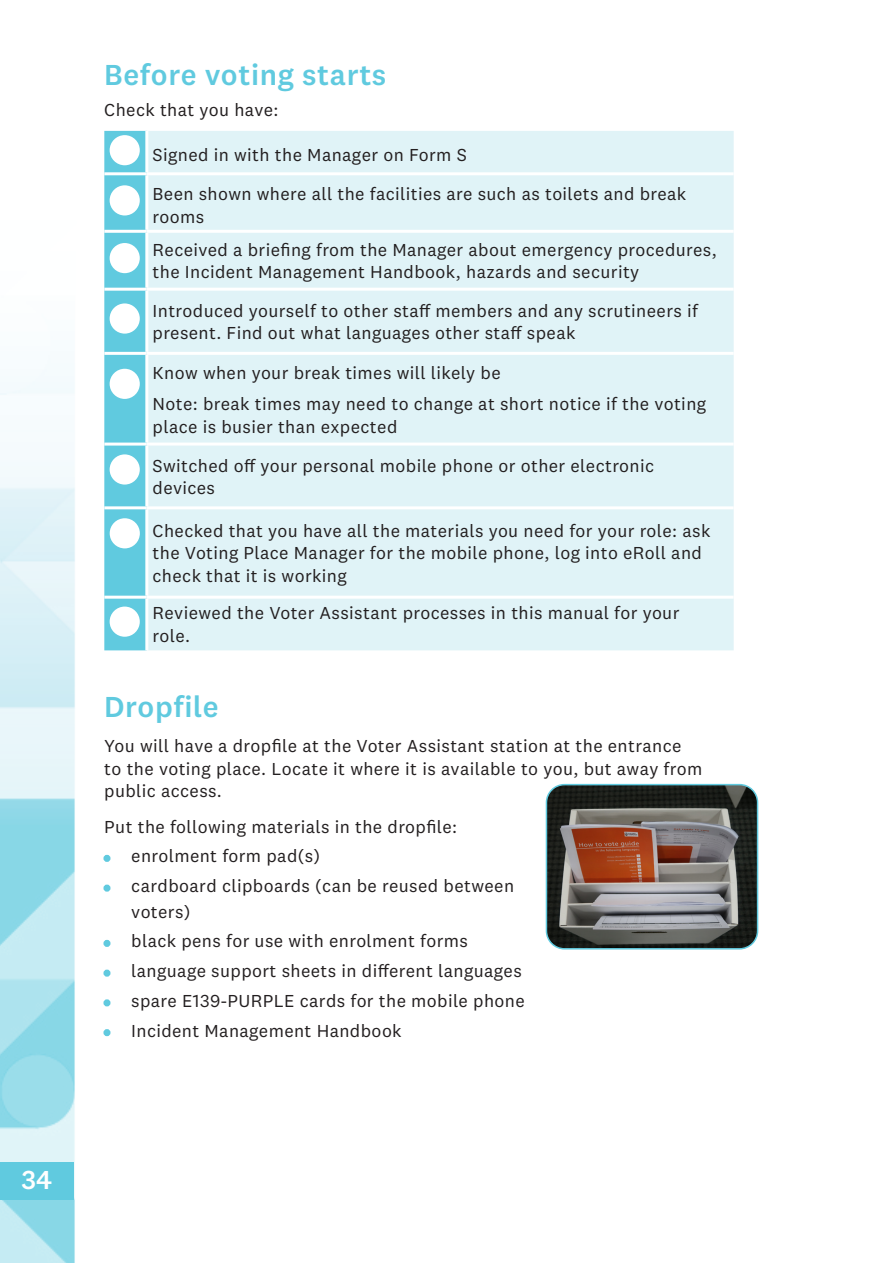
<style>
.page{position:relative;width:893px;height:1263px;background:#fff}
.page>*{position:absolute;margin:0;border:0;box-sizing:border-box;transform-origin:0 0}
.Body_text{font:500 30px "National 2";letter-spacing:.02em;color:#60cadf}
.t1{font:500 27px "National 2";color:#fff}
.Normal___hanging_indent{font:18px/22.5px "National 2";letter-spacing:.02em;color:#231f20}
.Body_text-2{font:18px "National 2";letter-spacing:.02em;color:#231f20}
.s1{font-size:15px;color:#60cadf}
</style>
<div class="page">
<img style="left:0;top:369px;width:75px;height:894px">
<div style="left:0;top:1162px;width:74px;height:37px;background:#60cadf"></div>
<svg style="left:104px;top:131px;width:41px;height:519px;background:#63cbdf"></svg>
<div style="left:148px;top:131px;width:586px;height:519px;background:#e0f3f7"></div>
<hr style="left:104px;top:230px;width:43px;height:3px;background:#fff">
<hr style="left:147px;top:230px;width:587px;height:3px;background:#fff">
<hr style="left:104px;top:288px;width:43px;height:3px;background:#fff">
<hr style="left:147px;top:288px;width:587px;height:3px;background:#fff">
<hr style="left:104px;top:352px;width:43px;height:3px;background:#fff">
<hr style="left:147px;top:352px;width:587px;height:3px;background:#fff">
<hr style="left:104px;top:443px;width:43px;height:3px;background:#fff">
<hr style="left:147px;top:443px;width:587px;height:3px;background:#fff">
<hr style="left:104px;top:506px;width:43px;height:3px;background:#fff">
<hr style="left:147px;top:506px;width:587px;height:3px;background:#fff">
<hr style="left:104px;top:596px;width:43px;height:3px;background:#fff">
<hr style="left:147px;top:596px;width:587px;height:3px;background:#fff">
<hr style="left:104px;top:172px;width:43px;height:3px;background:#fff">
<hr style="left:147px;top:172px;width:587px;height:3px;background:#fff">
<div style="left:110px;top:135px;width:30px;height:30px;background:#fff;border-radius:50%"></div>
<div style="left:110px;top:185px;width:30px;height:30px;background:#fff;border-radius:50%"></div>
<div style="left:110px;top:243px;width:30px;height:30px;background:#fff;border-radius:50%"></div>
<div style="left:110px;top:303px;width:30px;height:31px;background:#fff;border-radius:50%"></div>
<div style="left:110px;top:369px;width:30px;height:30px;background:#fff;border-radius:50%"></div>
<div style="left:110px;top:454px;width:30px;height:31px;background:#fff;border-radius:50%"></div>
<div style="left:110px;top:607px;width:30px;height:30px;background:#fff;border-radius:50%"></div>
<div style="left:110px;top:518px;width:30px;height:30px;background:#fff;border-radius:50%"></div>
<img style="left:546px;top:785px;width:212px;height:164px">
<div style="left:546px;top:784px;width:212px;height:165px;border:2px solid #60cadf;border-radius:18px"></div>
<h2 class="t1" style="left:22px;top:1163px;width:32px">34</h2>
<p class="Body_text" style="left:104px;top:57px;width:284px">Before voting starts</p>
<p class="Body_text-2" style="left:104px;top:99px;width:176px">Check that you have:</p>
<p class="Normal___hanging_indent" style="left:153px;top:144px;width:316px">Signed in with the Manager on Form S</p>
<p class="Normal___hanging_indent" style="left:153px;top:183px;width:535px">Been shown where all the facilities are such as toilets and break rooms</p>
<p class="Normal___hanging_indent" style="left:153px;top:238px;width:566px">Received a briefing from the Manager about emergency procedures, the Incident Management Handbook, hazards and security</p>
<p class="Normal___hanging_indent" style="left:153px;top:299px;width:547px">Introduced yourself to other staff members and any scrutineers if present. Find out what languages other staff speak</p>
<p class="Normal___hanging_indent" style="left:153px;top:361px;width:350px">Know when your break times will likely be</p>
<p class="Normal___hanging_indent" style="left:153px;top:392px;width:555px">Note: break times may need to change at short notice if the voting place is busier than expected</p>
<p class="Normal___hanging_indent" style="left:153px;top:454px;width:503px">Switched off your personal mobile phone or other electronic devices</p>
<p class="Normal___hanging_indent" style="left:153px;top:519px;width:559px">Checked that you have all the materials you need for your role: ask the Voting Place Manager for the mobile phone, log into eRoll and check that it is working</p>
<p class="Normal___hanging_indent" style="left:153px;top:602px;width:528px">Reviewed the Voter Assistant processes in this manual for your role.</p>
<p class="Body_text" style="left:104px;top:689px;width:116px">Dropfile</p>
<p class="Normal___hanging_indent" style="left:104px;top:735px;width:599px">You will have a dropfile at the Voter Assistant station at the entrance to the voting place. Locate it where it is available to you, but away from public access.</p>
<p class="Normal___hanging_indent" style="left:104px;top:815px;width:354px">Put the following materials in the dropfile:</p>
<p class="Normal___hanging_indent" style="left:104px;top:845px;width:217px"><span class="s1">•</span> enrolment form pad(s)</p>
<p class="Normal___hanging_indent" style="left:131px;top:873px;width:384px;line-height:25.5px;text-indent:-27px"><span class="s1">•</span> cardboard clipboards (can be reused between voters)</p>
<p class="Normal___hanging_indent" style="left:104px;top:930px;width:365px"><span class="s1">•</span> black pens for use with enrolment forms</p>
<p class="Normal___hanging_indent" style="left:104px;top:960px;width:419px"><span class="s1">•</span> language support sheets in different languages</p>
<p class="Normal___hanging_indent" style="left:104px;top:989px;width:422px"><span class="s1">•</span> spare E139-PURPLE cards for the mobile phone</p>
<p class="Normal___hanging_indent" style="left:104px;top:1019px;width:299px"><span class="s1">•</span> Incident Management Handbook</p>
</div>
